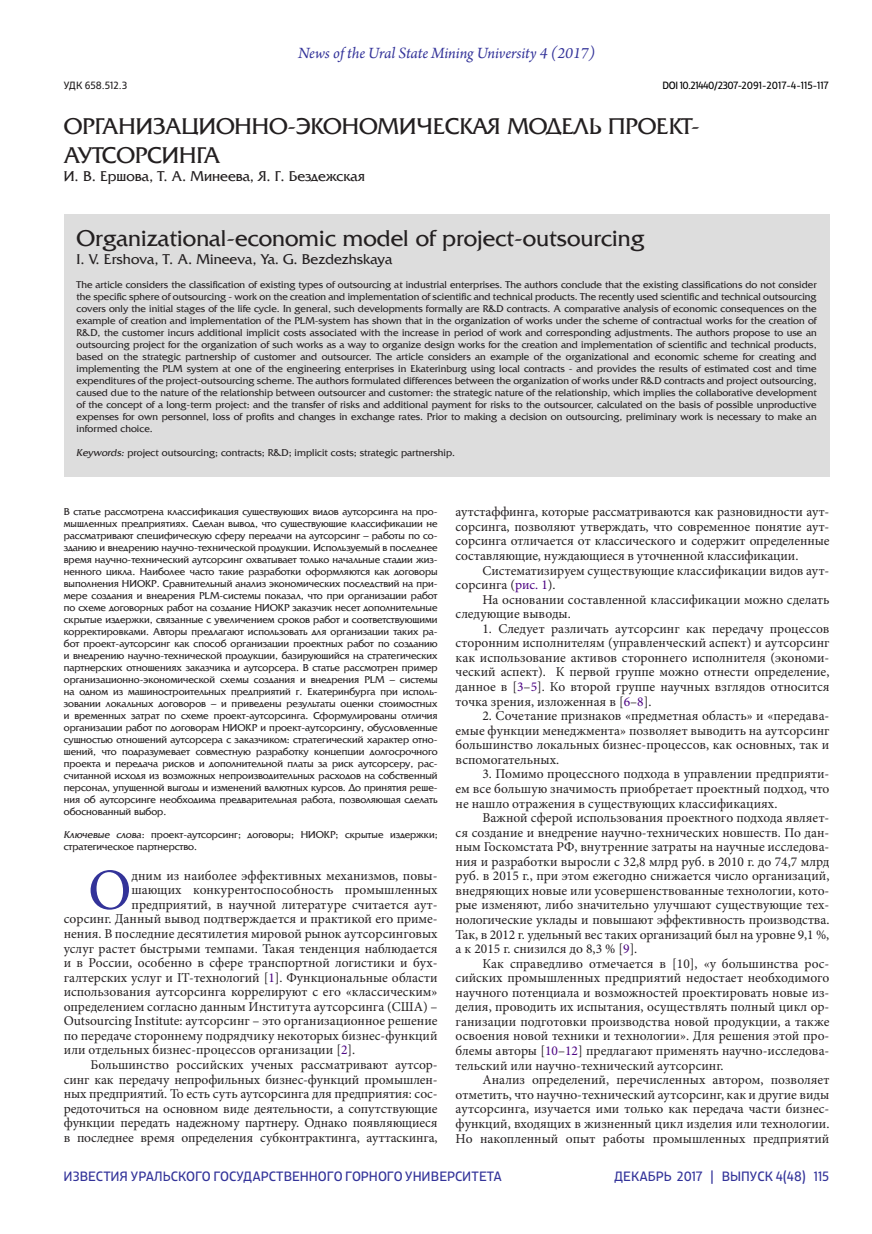
<style>
.page{position:relative;width:872px;height:1234px;background:#fff}
.page>*{position:absolute;margin:0;border:0;box-sizing:border-box;transform-origin:0 0}
.Обычный{font:58.2px "Minion Pro";color:#339}
.Обычный-2{font:24px "AG Friquer";color:#231f20}
.t1{font:italic 16.5px "Arno Pro";letter-spacing:-.005em;color:#339}
.Обычный-3{font:15px "AG Friquer";color:#231f20}
.Обычный-4{font:13.5px/14.5px "Minion Pro";color:#231f20;text-align:justify}
.t2{font:13.5px "XXII Centar";color:#339}
.Обычный-5{font:10.5px/12px "AG Friquer";color:#231f20;text-align:justify}
.Обычный-6{font:10.5px "XXII Centar";letter-spacing:-.015em;color:#000}
.Обычный-7{font:10.5px "XXII Centar";color:#231f20}
.s1{font-style:italic}
.s2{color:#4b0082}
</style>
<div class="page">
<div style="left:64px;top:214px;width:765px;height:262px;background:#ddd"></div>
<h3 class="t1" style="left:298px;top:44px;width:299px">News of the Ural State Mining University 4 (2017)</h3>
<p class="Обычный-7" style="left:64px;top:79px;width:65px">УДК 658.512.3</p>
<p class="Обычный-6" style="left:662px;top:79px;width:168px">DOI 10.21440/2307-2091-2017-4-115-117</p>
<p class="Обычный-2" style="left:64px;top:114px;width:637px">ОРГАНИЗАЦИОННО-ЭКОНОМИЧЕСКАЯ МОДЕЛЬ ПРОЕКТ-</p>
<p class="Обычный-2" style="left:64px;top:143px;width:158px">АУТСОРСИНГА</p>
<p class="Обычный-3" style="left:64px;top:168px;width:303px">И. В. Ершова, Т. А. Минеева, Я. Г. Бездежская</p>
<p class="Обычный-2" style="left:77px;top:225px;width:570px">Organizational-economic model of project-outsourcing</p>
<p class="Обычный-3" style="left:77px;top:251px;width:317px">I. V. Ershova, T. A. Mineeva, Ya. G. Bezdezhskaya</p>
<p class="Обычный-5" style="left:77px;top:278px;width:741px">The article considers the classification of existing types of outsourcing at industrial enterprises. The authors conclude that the existing classifications do not consider the specific sphere of outsourcing - work on the creation and implementation of scientific and technical products. The recently used scientific and technical outsourcing covers only the initial stages of the life cycle. In general, such developments formally are R&amp;D contracts. A comparative analysis of economic consequences on the example of creation and implementation of the PLM-system has shown that in the organization of works under the scheme of contractual works for the creation of R&amp;D, the customer incurs additional implicit costs associated with the increase in period of work and corresponding adjustments. The authors propose to use an outsourcing project for the organization of such works as a way to organize design works for the creation and implementation of scientific and technical products, based on the strategic partnership of customer and outsourcer. The article considers an example of the organizational and economic scheme for creating and implementing the PLM system at one of the engineering enterprises in Ekaterinburg using local contracts - and provides the results of estimated cost and time expenditures of the project-outsourcing scheme. The authors formulated differences between the organization of works under R&amp;D contracts and project outsourcing, caused due to the nature of the relationship between outsourcer and customer: the strategic nature of the relationship, which implies the collaborative development of the concept of a long-term project: and the transfer of risks and additional payment for risks to the outsourcer, calculated on the basis of possible unproductive expenses for own personnel, loss of profits and changes in exchange rates. Prior to making a decision on outsourcing, preliminary work is necessary to make an informed choice.</p>
<p class="Обычный-5" style="left:77px;top:447px;width:380px"><span class="s1">Keywords:</span> project outsourcing; contracts; R&amp;D; implicit costs; strategic partnership.</p>
<p class="Обычный-5" style="left:64px;top:505px;width:375px">В статье рассмотрена классификация существующих видов аутсорсинга на про&shy;мышленных предприятиях. Сделан вывод, что существующие классификации не рассматривают специфическую сферу передачи на аутсорсинг – работы по со&shy;зданию и внедрению научно-технической продукции. Используемый в последнее время научно-технический аутсорсинг охватывает только начальные стадии жиз&shy;ненного цикла. Наиболее часто такие разработки оформляются как договоры выполнения НИОКР. Сравнительный анализ экономических последствий на при&shy;мере создания и внедрения PLM-системы показал, что при организации работ по схеме договорных работ на создание НИОКР заказчик несет дополнительные скрытые издержки, связанные с увеличением сроков работ и соответствующими корректировками. Авторы предлагают использовать для организации таких ра&shy;бот проект-аутсорсинг как способ организации проектных работ по созданию и внедрению научно-технической продукции, базирующийся на стратегических партнерских отношениях заказчика и аутсорсера. В статье рассмотрен пример организационно-экономической схемы создания и внедрения РLM – системы на одном из машиностроительных предприятий г. Екатеринбурга при исполь&shy;зовании локальных договоров – и приведены результаты оценки стоимостных и временных затрат по схеме проект-аутсорсинга. Сформулированы отличия организации работ по договорам НИОКР и проект-аутсорсингу, обусловленные сущностью отношений аутсорсера с заказчиком: стратегический характер отно&shy;шений, что подразумевает совместную разработку концепции долгосрочного проекта и передача рисков и дополнительной платы за риск аутсорсеру, рас&shy;считанной исходя из возможных непроизводительных расходов на собственный персонал, упущенной выгоды и изменений валютных курсов. До принятия реше&shy;ния об аутсорсинге необходима предварительная работа, позволяющая сделать обоснованный выбор.</p>
<p class="Обычный-5" style="left:64px;top:827px;width:375px;line-height:12.6px"><span class="s1">Ключевые слова</span>: проект-аутсорсинг; договоры; НИОКР; скрытые издержки; стратегическое партнерство.</p>
<p class="Обычный" style="left:88px;top:851px;width:45px">О</p>
<p class="Обычный-4" style="left:132px;top:868px;width:307px">дним из наиболее эффективных механизмов, повы-</p>
<p class="Обычный-4" style="left:132px;top:882px;width:307px">шающих конкурентоспособность промышленных</p>
<p class="Обычный-4" style="left:132px;top:897px;width:307px">предприятий, в научной литературе считается аут-</p>
<p class="Обычный-4" style="left:64px;top:911px;width:375px">сорсинг. Данный вывод подтверждается и практикой его приме-</p>
<p class="Обычный-4" style="left:64px;top:926px;width:375px">нения. В последние десятилетия мировой рынок аутсорсинговых</p>
<p class="Обычный-4" style="left:64px;top:940px;width:375px">услуг растет быстрыми темпами. Такая тенденция наблюдается</p>
<p class="Обычный-4" style="left:64px;top:955px;width:375px">и в России, особенно в сфере транспортной логистики и бух-</p>
<p class="Обычный-4" style="left:64px;top:969px;width:375px">галтерских услуг и IT-технологий [<span class="s2">1</span>]. Функциональные области</p>
<p class="Обычный-4" style="left:64px;top:984px;width:375px">использования аутсорсинга коррелируют с его «классическим»</p>
<p class="Обычный-4" style="left:64px;top:998px;width:375px">определением согласно данным Института аутсорсинга (США) –</p>
<p class="Обычный-4" style="left:64px;top:1013px;width:375px">Outsourcing Institute: аутсорсинг – это организационное решение</p>
<p class="Обычный-4" style="left:64px;top:1028px;width:375px">по передаче стороннему подрядчику некоторых бизнес-функций</p>
<p class="Обычный-4" style="left:64px;top:1042px;width:293px">или отдельных бизнес-процессов организации [<span class="s2">2</span>].</p>
<p class="Обычный-4" style="left:64px;top:1057px;width:375px;text-indent:27px">Большинство российских ученых рассматривают аутсор&shy;синг как передачу непрофильных бизнес-функций промышлен&shy;ных предприятий. То есть суть аутсорсинга для предприятия: сос&shy;редоточиться на основном виде деятельности, а сопутствующие функции передать надежному партнеру. Однако появляющиеся в последнее время определения субконтрактинга, ауттаскинга,</p>
<p class="Обычный-4" style="left:455px;top:504px;width:375px">аутстаффинга, которые рассматриваются как разновидности аут&shy;сорсинга, позволяют утверждать, что современное понятие аут&shy;сорсинга отличается от классического и содержит определенные составляющие, нуждающиеся в уточненной классификации.</p>
<p class="Обычный-4" style="left:455px;top:563px;width:375px;text-indent:27px">Систематизируем существующие классификации видов аут&shy;сорсинга (<span class="s2">рис. 1</span>).</p>
<p class="Обычный-4" style="left:455px;top:592px;width:375px;text-indent:27px">На основании составленной классификации можно сделать следующие выводы.</p>
<p class="Обычный-4" style="left:455px;top:621px;width:375px;text-indent:27px">1. Следует различать аутсорсинг как передачу процессов сторонним исполнителям (управленческий аспект) и аутсорсинг как использование активов стороннего исполнителя (экономи&shy;ческий аспект). К первой группе можно отнести определение, данное в [<span class="s2">3</span>–<span class="s2">5</span>]. Ко второй группе научных взглядов относится точка зрения, изложенная в [<span class="s2">6</span>–<span class="s2">8</span>].</p>
<p class="Обычный-4" style="left:455px;top:708px;width:375px;text-indent:27px">2. Сочетание признаков «предметная область» и «передава&shy;емые функции менеджмента» позволяет выводить на аутсорсинг большинство локальных бизнес-процессов, как основных, так и вспомогательных.</p>
<p class="Обычный-4" style="left:455px;top:766px;width:375px;text-indent:27px">3. Помимо процессного подхода в управлении предприяти&shy;ем все большую значимость приобретает проектный подход, что не нашло отражения в существующих классификациях.</p>
<p class="Обычный-4" style="left:455px;top:810px;width:375px;text-indent:27px">Важной сферой использования проектного подхода являет&shy;ся создание и внедрение научно-технических новшеств. По дан&shy;ным Госкомстата РФ, внутренние затраты на научные исследова&shy;ния и разработки выросли с 32,8 млрд руб. в 2010 г. до 74,7 млрд руб. в 2015 г., при этом ежегодно снижается число организаций, внедряющих новые или усовершенствованные технологии, кото&shy;рые изменяют, либо значительно улучшают существующие тех&shy;нологические уклады и повышают эффективность производства.<br>Так, в 2012 г. удельный вес таких организаций был на уровне 9,1 %, а к 2015 г. снизился до 8,3 % [<span class="s2">9</span>].</p>
<p class="Обычный-4" style="left:455px;top:955px;width:375px;text-indent:27px">Как справедливо отмечается в [10], «у большинства рос&shy;сийских промышленных предприятий недостает необходимого научного потенциала и возможностей проектировать новые из&shy;делия, проводить их испытания, осуществлять полный цикл ор&shy;ганизации подготовки производства новой продукции, а также освоения новой техники и технологии». Для решения этой про&shy;блемы авторы [<span class="s2">10</span>–<span class="s2">12</span>] предлагают применять научно-исследова&shy;тельский или научно-технический аутсорсинг.</p>
<p class="Обычный-4" style="left:455px;top:1072px;width:375px;text-indent:27px">Анализ определений, перечисленных автором, позволяет отметить, что научно-технический аутсорсинг, как и другие виды аутсорсинга, изучается ими только как передача части бизнес&shy;функций, входящих в жизненный цикл изделия или технологии.<br>Но накопленный опыт работы промышленных предприятий</p>
<p class="t2" style="left:64px;top:1167px;width:439px">ИЗВЕСТИЯ УРАЛЬСКОГО ГОСУДАРСТВЕННОГО ГОРНОГО УНИВЕРСИТЕТА</p>
<p class="t2" style="left:614px;top:1167px;width:216px">ДЕКАБРЬ 2017 | ВЫПУСК 4(48) 115</p>
</div>
